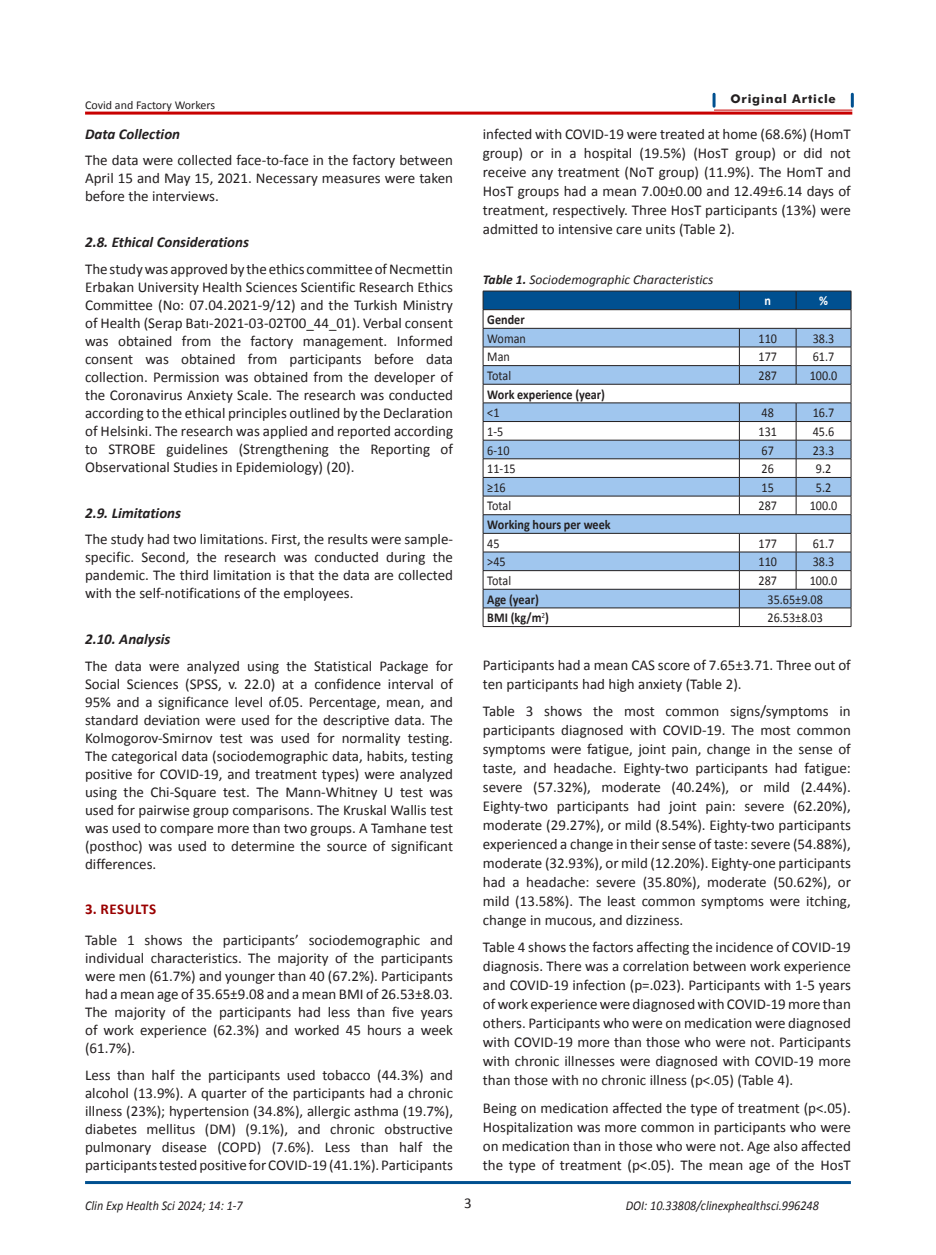
<style>
.page{position:relative;width:936px;height:1255px;background:#fff}
.page>*{position:absolute;margin:0;border:0;box-sizing:border-box;transform-origin:0 0}
.MNormal-TR{font:15px/18px "Calibri";color:#231f20;text-align:justify}
.t1{font:italic 700 15px "Calibri";color:#231f20}
.t2{font:700 15px "Calibri";letter-spacing:.035em;color:#9a0000}
.TabloTxt{font:13.5px "Calibri";color:#231f20;scale:.9 1}
.TabloTxt-2{font:700 13.5px "Calibri";color:#231f20;scale:.9 1}
.TabloH{font:italic 13.5px "Calibri";color:#231f20;scale:.9 1}
.TabloH-2{font:italic 13.5px "Calibri";color:#231f20}
.TabloTxt-3{font:700 13.5px "Calibri";color:#fff;scale:.9 1}
.t3{font:12px "Calibri";color:#231f20}
.t4{font:700 12px "Futura BT";letter-spacing:.07em;color:#231f20}
.s1{font-weight:700}
</style>
<div class="page">
<hr style="left:85px;top:1180px;width:765px;height:3px;background:#005090">
<hr style="left:85px;top:112px;width:767px;height:3px;background:#c80000">
<svg style="left:712px;top:94px;width:3px;height:12px"></svg>
<svg style="left:850px;top:94px;width:3px;height:12px"></svg>
<hr style="left:714px;top:110px;width:138px;height:1px;background:#c80000">
<svg style="left:483px;top:291px;width:368px;height:335px"></svg>
<hr style="left:483px;top:626px;width:256px;height:1px;background:#231f20">
<hr style="left:739px;top:626px;width:57px;height:1px;background:#231f20">
<hr style="left:796px;top:626px;width:55px;height:1px;background:#231f20">
<p class="t3" style="left:85px;top:98px;width:131px">Covid and Factory Workers</p>
<h3 class="t1" style="left:85px;top:125px;width:97px">Data Collection</h3>
<p class="MNormal-TR" style="left:85px;top:151px;width:369px">The data were collected face-to-face in the factory between April 15 and May 15, 2021. Necessary measures were taken before the interviews.</p>
<h3 class="t1" style="left:85px;top:233px;width:165px">2.8. Ethical Considerations</h3>
<p class="MNormal-TR" style="left:85px;top:259px;width:369px">The study was approved by the ethics committee of Necmettin Erbakan University Health Sciences Scientific Research Ethics Committee (No: 07.04.2021-9/12) and the Turkish Ministry of Health (Serap Batı-2021-03-02T00_44_01). Verbal consent was obtained from the factory management. Informed consent was obtained from participants before data collection. Permission was obtained from the developer of the Coronavirus Anxiety Scale. The research was conducted according to the ethical principles outlined by the Declaration of Helsinki. The research was applied and reported according to STROBE guidelines (Strengthening the Reporting of Observational Studies in Epidemiology) (20).</p>
<h3 class="t1" style="left:85px;top:503px;width:97px">2.9. Limitations</h3>
<p class="MNormal-TR" style="left:85px;top:529px;width:369px">The study had two limitations. First, the results were sample&shy;specific. Second, the research was conducted during the pandemic. The third limitation is that the data are collected with the self-notifications of the employees.</p>
<h3 class="t1" style="left:85px;top:629px;width:87px">2.10. Analysis</h3>
<p class="MNormal-TR" style="left:85px;top:656px;width:369px">The data were analyzed using the Statistical Package for Social Sciences (SPSS, v. 22.0) at a confidence interval of 95% and a significance level of.05. Percentage, mean, and standard deviation were used for the descriptive data. The Kolmogorov-Smirnov test was used for normality testing.<br>The categorical data (sociodemographic data, habits, testing positive for COVID-19, and treatment types) were analyzed using the Chi-Square test. The Mann-Whitney U test was used for pairwise group comparisons. The Kruskal Wallis test was used to compare more than two groups. A Tamhane test (posthoc) was used to determine the source of significant differences.</p>
<h2 class="t2" style="left:85px;top:898px;width:73px">3. RESULTS</h2>
<p class="MNormal-TR" style="left:85px;top:930px;width:369px">Table 1 shows the participants’ sociodemographic and individual characteristics. The majority of the participants were men (61.7%) and younger than 40 (67.2%). Participants had a mean age of 35.65±9.08 and a mean BMI of 26.53±8.03.<br>The majority of the participants had less than five years of work experience (62.3%) and worked 45 hours a week (61.7%).</p>
<p class="MNormal-TR" style="left:85px;top:1065px;width:369px">Less than half the participants used tobacco (44.3%) and alcohol (13.9%). A quarter of the participants had a chronic illness (23%); hypertension (34.8%), allergic asthma (19.7%), diabetes mellitus (DM) (9.1%), and chronic obstructive pulmonary disease (COPD) (7.6%). Less than half the participants tested positive for COVID-19 (41.1%). Participants</p>
<p class="t4" style="left:730px;top:92px;width:107px">Original Article</p>
<p class="MNormal-TR" style="left:483px;top:124px;width:369px;line-height:19px">infected with COVID-19 were treated at home (68.6%) (HomT group) or in a hospital (19.5%) (HosT group) or did not receive any treatment (NoT group) (11.9%). The HomT and HosT groups had a mean 7.00±0.00 and 12.49±6.14 days of treatment, respectively. Three HosT participants (13%) were admitted to intensive care units (Table 2).</p>
<p class="TabloH-2" style="left:483px;top:270px;width:232px"><span class="s1">Table 1.</span> Sociodemographic Characteristics</p>
<p class="TabloTxt-3" style="left:764px;top:291px;width:9px">n</p>
<p class="TabloTxt-3" style="left:819px;top:291px;width:11px">%</p>
<p class="TabloTxt-2" style="left:487px;top:310px;width:43px">Gender</p>
<p class="TabloTxt" style="left:487px;top:330px;width:44px">Woman</p>
<p class="TabloTxt" style="left:758px;top:330px;width:22px">110</p>
<p class="TabloTxt" style="left:812px;top:330px;width:25px">38.3</p>
<p class="TabloTxt" style="left:487px;top:348px;width:27px">Man</p>
<p class="TabloTxt" style="left:758px;top:348px;width:22px">177</p>
<p class="TabloTxt" style="left:812px;top:348px;width:25px">61.7</p>
<p class="TabloTxt" style="left:487px;top:367px;width:28px">Total</p>
<p class="TabloTxt" style="left:758px;top:367px;width:22px">287</p>
<p class="TabloTxt" style="left:809px;top:367px;width:32px">100.0</p>
<p class="TabloTxt-2" style="left:487px;top:384px;width:132px">Work experience (year)</p>
<p class="TabloTxt" style="left:487px;top:404px;width:15px">&lt;1</p>
<p class="TabloTxt" style="left:761px;top:404px;width:15px">48</p>
<p class="TabloTxt" style="left:812px;top:404px;width:25px">16.7</p>
<p class="TabloTxt" style="left:487px;top:423px;width:19px">1-5</p>
<p class="TabloTxt" style="left:758px;top:423px;width:22px">131</p>
<p class="TabloTxt" style="left:812px;top:423px;width:25px">45.6</p>
<p class="TabloTxt" style="left:487px;top:441px;width:26px">6-10</p>
<p class="TabloTxt" style="left:761px;top:441px;width:15px">67</p>
<p class="TabloTxt" style="left:812px;top:441px;width:25px">23.3</p>
<p class="TabloTxt" style="left:487px;top:460px;width:33px">11-15</p>
<p class="TabloTxt" style="left:761px;top:460px;width:15px">26</p>
<p class="TabloTxt" style="left:815px;top:460px;width:19px">9.2</p>
<p class="TabloTxt" style="left:487px;top:479px;width:22px">≥16</p>
<p class="TabloTxt" style="left:761px;top:479px;width:15px">15</p>
<p class="TabloTxt" style="left:815px;top:479px;width:19px">5.2</p>
<p class="TabloTxt" style="left:487px;top:497px;width:28px">Total</p>
<p class="TabloTxt" style="left:758px;top:497px;width:22px">287</p>
<p class="TabloTxt" style="left:809px;top:497px;width:32px">100.0</p>
<p class="TabloTxt-2" style="left:487px;top:515px;width:138px">Working hours per week</p>
<p class="TabloTxt" style="left:487px;top:535px;width:15px">45</p>
<p class="TabloTxt" style="left:758px;top:535px;width:22px">177</p>
<p class="TabloTxt" style="left:812px;top:535px;width:25px">61.7</p>
<p class="TabloTxt" style="left:487px;top:553px;width:22px">&gt;45</p>
<p class="TabloTxt" style="left:758px;top:553px;width:22px">110</p>
<p class="TabloTxt" style="left:812px;top:553px;width:25px">38.3</p>
<p class="TabloTxt" style="left:487px;top:572px;width:28px">Total</p>
<p class="TabloTxt" style="left:758px;top:572px;width:22px">287</p>
<p class="TabloTxt" style="left:809px;top:572px;width:32px">100.0</p>
<p class="TabloTxt-2" style="left:487px;top:589px;width:59px">Age (year)</p>
<p class="TabloTxt" style="left:767px;top:590px;width:63px">35.65±9.08</p>
<p class="TabloTxt-2" style="left:487px;top:608px;width:70px">BMI (kg/m<sup>2</sup>)</p>
<p class="TabloTxt" style="left:767px;top:609px;width:63px">26.53±8.03</p>
<p class="MNormal-TR" style="left:483px;top:654px;width:369px;line-height:19px">Participants had a mean CAS score of 7.65±3.71. Three out of ten participants had high anxiety (Table 2).</p>
<p class="MNormal-TR" style="left:483px;top:700px;width:369px;line-height:19px">Table 3 shows the most common signs/symptoms in participants diagnosed with COVID-19. The most common symptoms were fatigue, joint pain, change in the sense of taste, and headache. Eighty-two participants had fatigue: severe (57.32%), moderate (40.24%), or mild (2.44%).<br>Eighty-two participants had joint pain: severe (62.20%), moderate (29.27%), or mild (8.54%). Eighty-two participants experienced a change in their sense of taste: severe (54.88%), moderate (32.93%), or mild (12.20%). Eighty-one participants had a headache: severe (35.80%), moderate (50.62%), or mild (13.58%). The least common symptoms were itching, change in mucous, and dizziness.</p>
<p class="MNormal-TR" style="left:483px;top:937px;width:369px;line-height:19px">Table 4 shows the factors affecting the incidence of COVID-19 diagnosis. There was a correlation between work experience and COVID-19 infection (p=.023). Participants with 1-5 years of work experience were diagnosed with COVID-19 more than others. Participants who were on medication were diagnosed with COVID-19 more than those who were not. Participants with chronic illnesses were diagnosed with COVID-19 more than those with no chronic illness (p&lt;.05) (Table 4).</p>
<p class="MNormal-TR" style="left:483px;top:1097px;width:369px;line-height:19px">Being on medication affected the type of treatment (p&lt;.05).<br>Hospitalization was more common in participants who were on medication than in those who were not. Age also affected the type of treatment (p&lt;.05). The mean age of the HosT</p>
<p class="TabloH" style="left:85px;top:1196px;width:177px">Clin Exp Health Sci 2024; 14: 1-7</p>
<p class="MNormal-TR" style="left:464px;top:1193px;width:9px">3</p>
<p class="TabloH" style="left:625px;top:1196px;width:216px">DOI: 10.33808/clinexphealthsci.996248</p>
</div>
